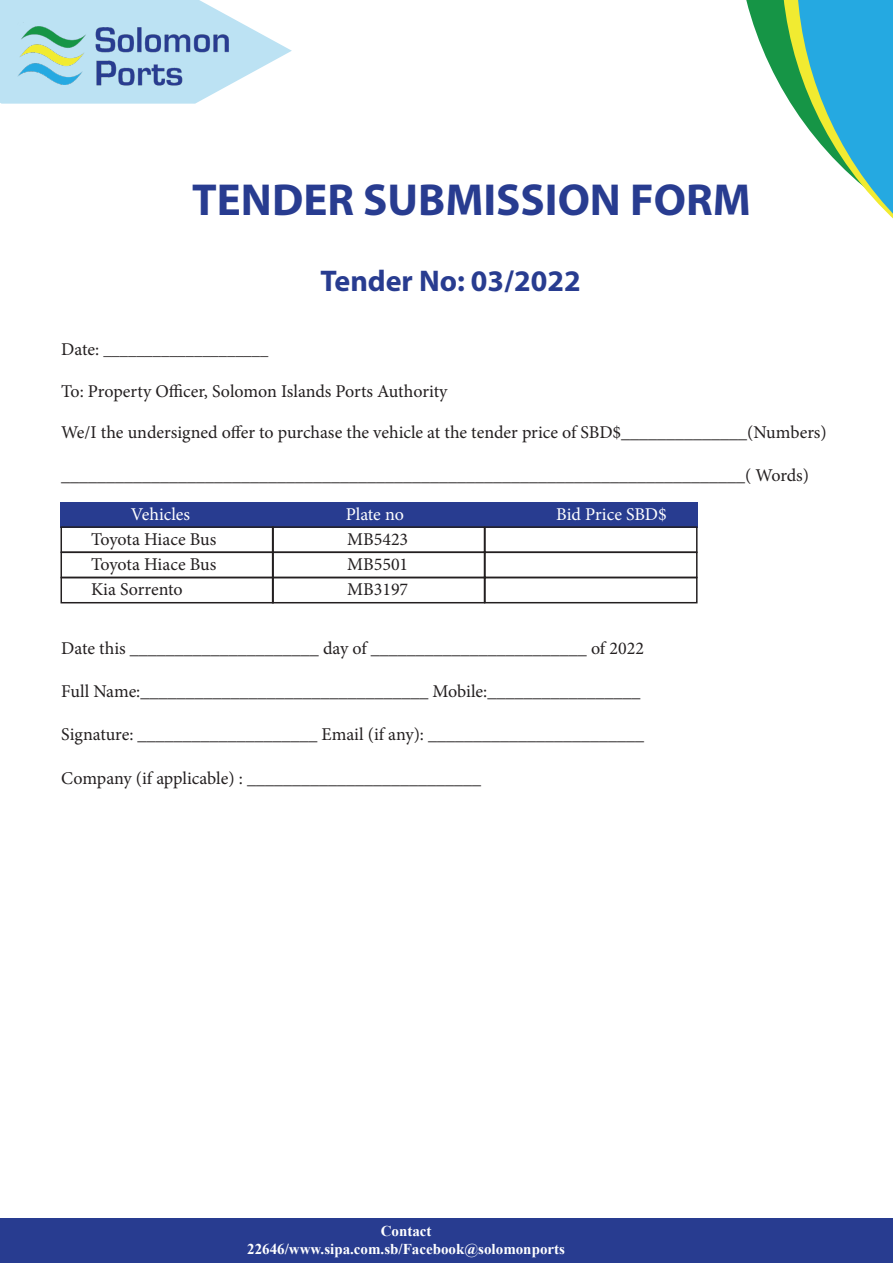
<style>
.page{position:relative;width:893px;height:1263px;background:#fff}
.page>*{position:absolute;margin:0;border:0;box-sizing:border-box;transform-origin:0 0}
.t1{font:700 45px "Myriad Pro";color:#283c90}
.t2{font:700 30px "Myriad Pro";color:#283c90}
.t3{font:18px "Minion Pro";letter-spacing:-.005em;color:#231f20}
.t4{font:18px "Minion Pro";letter-spacing:-.005em;color:#fff}
.t5{font:16.5px "Minion Pro";color:#231f20}
.t6{font:700 15px "Times New Roman";color:#fff}
.s1{font-size:18px}
</style>
<div class="page">
<svg style="left:0;top:0;width:292px;height:104px"></svg>
<svg style="left:747px;top:0;width:146px;height:219px"></svg>
<img style="left:17px;top:23px;width:214px;height:66px">
<div style="left:0;top:1219px;width:893px;height:44px;background:#283c90"></div>
<div style="left:61px;top:502px;width:636px;height:26px;background:#283c90"></div>
<div style="left:61px;top:526px;width:213px;height:27px;border:2px solid #231f20"></div>
<div style="left:272px;top:526px;width:213px;height:27px;border:2px solid #231f20"></div>
<div style="left:484px;top:526px;width:213px;height:27px;border:2px solid #231f20"></div>
<div style="left:272px;top:551px;width:213px;height:27px;border:2px solid #231f20"></div>
<div style="left:272px;top:577px;width:213px;height:26px;border:2px solid #231f20"></div>
<div style="left:484px;top:551px;width:213px;height:27px;border:2px solid #231f20"></div>
<div style="left:484px;top:577px;width:213px;height:26px;border:2px solid #231f20"></div>
<div style="left:61px;top:551px;width:213px;height:27px;border:2px solid #231f20"></div>
<div style="left:61px;top:577px;width:213px;height:26px;border:2px solid #231f20"></div>
<p class="t1" style="left:192px;top:171px;width:560px">TENDER SUBMISSION FORM</p>
<p class="t2" style="left:320px;top:262px;width:262px">Tender No: 03/2022</p>
<p class="t5" style="left:61px;top:339px;width:209px"><span class="s1">Date:</span> ____________________</p>
<p class="t3" style="left:61px;top:379px;width:388px">To: Property Officer, Solomon Islands Ports Authority</p>
<p class="t3" style="left:61px;top:420px;width:767px">We/I the undersigned offer to purchase the vehicle at the tender price of SBD$______________(Numbers)</p>
<p class="t3" style="left:61px;top:463px;width:749px">____________________________________________________________________________( Words)</p>
<p class="t4" style="left:131px;top:502px;width:61px">Vehicles</p>
<p class="t3" style="left:91px;top:527px;width:127px">Toyota Hiace Bus</p>
<p class="t3" style="left:91px;top:552px;width:127px">Toyota Hiace Bus</p>
<p class="t3" style="left:91px;top:577px;width:93px">Kia Sorrento</p>
<p class="t4" style="left:346px;top:502px;width:60px">Plate no</p>
<p class="t4" style="left:556px;top:502px;width:112px">Bid Price SBD$</p>
<p class="t3" style="left:347px;top:527px;width:63px">MB5423</p>
<p class="t3" style="left:347px;top:552px;width:63px">MB5501</p>
<p class="t3" style="left:347px;top:577px;width:63px">MB3197</p>
<p class="t3" style="left:61px;top:636px;width:584px">Date this _____________________ day of ________________________ of 2022</p>
<p class="t3" style="left:61px;top:679px;width:581px">Full Name:________________________________ Mobile:_________________</p>
<p class="t3" style="left:61px;top:722px;width:584px">Signature: ____________________ Email (if any): ________________________</p>
<p class="t3" style="left:61px;top:766px;width:421px">Company (if applicable) : __________________________</p>
<p class="t6" style="left:381px;top:1220px;width:52px">Contact</p>
<p class="t6" style="left:247px;top:1238px;width:319px">22646/www.sipa.com.sb/Facebook@solomonports</p>
</div>
